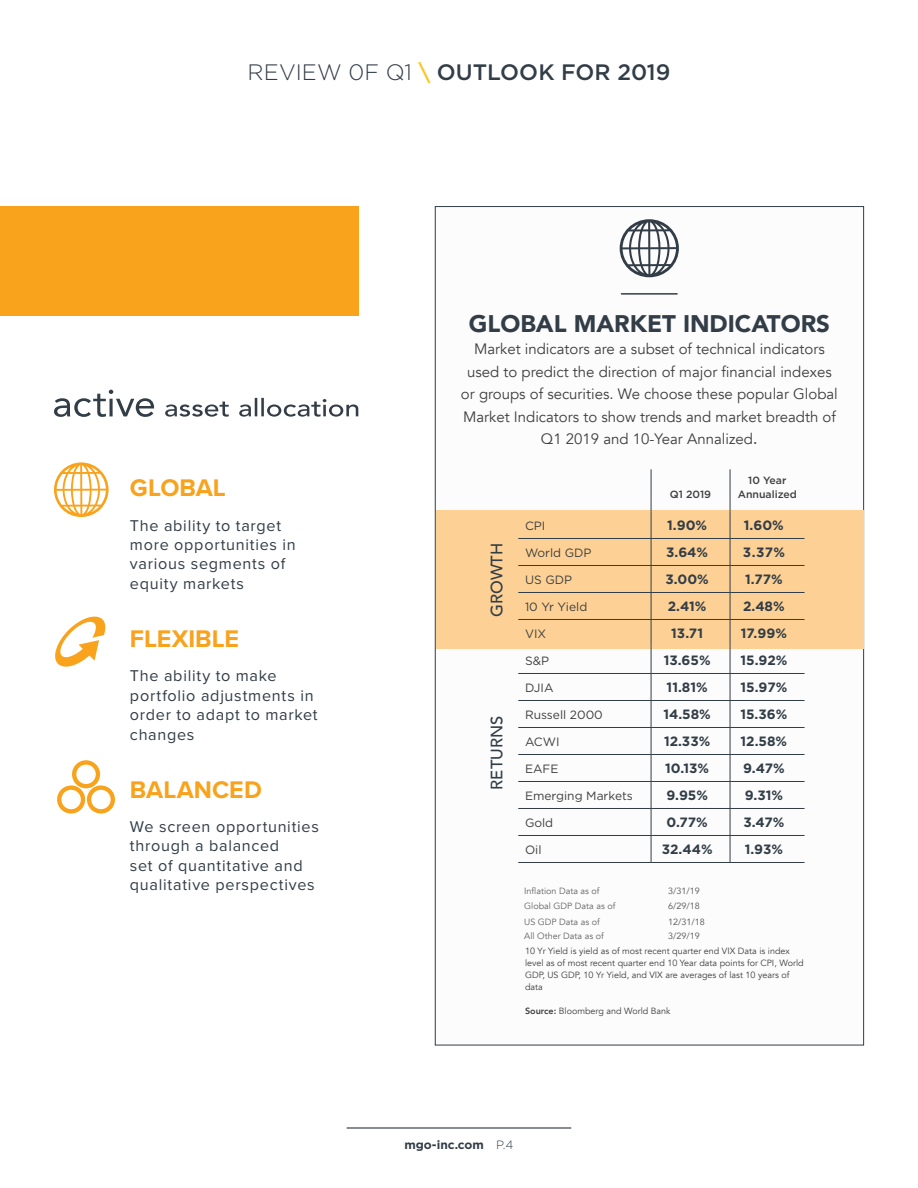
<style>
.page{position:relative;width:918px;height:1188px;background:#fff}
.page>*{position:absolute;margin:0;border:0;box-sizing:border-box;transform-origin:0 0}
.Allocation_Headings2{font:700 24.9px "Proxima Nova";color:#f9a21c}
.t1{font:900 24px "Avenir";color:#323d47}
.t2{font:500 22.35px "Gotham";color:#323d47}
.t3{font:500 16.5px "Avenir";color:#323d47}
.t4{font:16.2px/19.4px "Proxima Nova";letter-spacing:.045em;color:#323d47}
.t5{font:15px/22.5px "Avenir";color:#3e3e3f;text-align:center}
.t6{font:700 13.5px "Gotham";color:#323d47}
.t7{font:12px "Gotham";color:#3e3e3f}
.t8{font:700 12px "Gotham";color:#323d47}
.t9{font:500 10.5px/13.5px "Gotham";color:#3e3e3f;text-align:center}
.t10{font:9px/12px "Avenir";color:#3e3e3f}
.t11{font:9px "Avenir";color:#616265}
.t12{font:9px "Avenir";color:#616265}
.s1{font-weight:300}
.s2{color:#fec422}
.s3{font-size:18px}
.s4{font-weight:800}
</style>
<div class="page">
<hr style="left:347px;top:1127px;width:224px;height:2px;background:#323d47">
<div style="left:436px;top:511px;width:427px;height:138px;background:#fdd195"></div>
<hr style="left:518px;top:619px;width:133px;height:1px;background:#323d47">
<hr style="left:651px;top:619px;width:79px;height:1px;background:#323d47">
<hr style="left:730px;top:619px;width:75px;height:1px;background:#323d47">
<hr style="left:518px;top:592px;width:133px;height:1px;background:#323d47">
<hr style="left:651px;top:592px;width:79px;height:1px;background:#323d47">
<hr style="left:730px;top:592px;width:75px;height:1px;background:#323d47">
<hr style="left:518px;top:538px;width:133px;height:1px;background:#323d47">
<hr style="left:651px;top:538px;width:79px;height:1px;background:#323d47">
<hr style="left:730px;top:538px;width:75px;height:1px;background:#323d47">
<hr style="left:518px;top:565px;width:133px;height:1px;background:#323d47">
<hr style="left:651px;top:565px;width:79px;height:1px;background:#323d47">
<hr style="left:730px;top:565px;width:75px;height:1px;background:#323d47">
<hr style="left:651px;top:469px;width:1px;height:42px;background:#323d47">
<hr style="left:730px;top:469px;width:1px;height:42px;background:#323d47">
<hr style="left:518px;top:673px;width:133px;height:1px;background:#323d47">
<hr style="left:651px;top:673px;width:79px;height:1px;background:#323d47">
<hr style="left:730px;top:673px;width:75px;height:1px;background:#323d47">
<hr style="left:518px;top:700px;width:133px;height:1px;background:#323d47">
<hr style="left:651px;top:700px;width:79px;height:1px;background:#323d47">
<hr style="left:730px;top:700px;width:75px;height:1px;background:#323d47">
<hr style="left:518px;top:727px;width:133px;height:1px;background:#323d47">
<hr style="left:651px;top:727px;width:79px;height:1px;background:#323d47">
<hr style="left:730px;top:727px;width:75px;height:1px;background:#323d47">
<hr style="left:518px;top:754px;width:133px;height:1px;background:#323d47">
<hr style="left:651px;top:754px;width:79px;height:1px;background:#323d47">
<hr style="left:730px;top:754px;width:75px;height:1px;background:#323d47">
<hr style="left:518px;top:781px;width:133px;height:1px;background:#323d47">
<hr style="left:651px;top:781px;width:79px;height:1px;background:#323d47">
<hr style="left:730px;top:781px;width:75px;height:1px;background:#323d47">
<hr style="left:518px;top:808px;width:133px;height:1px;background:#323d47">
<hr style="left:651px;top:808px;width:79px;height:1px;background:#323d47">
<hr style="left:730px;top:808px;width:75px;height:1px;background:#323d47">
<hr style="left:518px;top:835px;width:133px;height:1px;background:#323d47">
<hr style="left:651px;top:835px;width:79px;height:1px;background:#323d47">
<svg style="left:651px;top:511px;width:1px;height:351px"></svg>
<hr style="left:730px;top:835px;width:75px;height:1px;background:#323d47">
<svg style="left:730px;top:511px;width:1px;height:351px"></svg>
<hr style="left:518px;top:862px;width:133px;height:1px;background:#323d47">
<hr style="left:651px;top:862px;width:79px;height:1px;background:#323d47">
<hr style="left:730px;top:862px;width:75px;height:1px;background:#323d47">
<svg style="left:54px;top:390px;width:100px;height:27px"></svg>
<svg style="left:165px;top:398px;width:193px;height:19px"></svg>
<div style="left:72px;top:760px;width:28px;height:28px;border:4px solid #f9a21c;border-radius:50%"></div>
<div style="left:57px;top:785px;width:28px;height:29px;border:4px solid #f9a21c;border-radius:50%"></div>
<div style="left:87px;top:785px;width:28px;height:29px;border:4px solid #f9a21c;border-radius:50%"></div>
<svg style="left:55px;top:616px;width:51px;height:51px"></svg>
<svg style="left:54px;top:462px;width:55px;height:55px"></svg>
<svg style="left:620px;top:219px;width:59px;height:58px"></svg>
<hr style="left:621px;top:293px;width:56px;height:2px;background:#323d47">
<div style="left:0;top:207px;width:358px;height:109px;background:#f9a21c"></div>
<h3 class="t2" style="left:248px;top:58px;width:424px"><span class="s1">REVIEW 0F Q1</span> <span class="s2">\</span> OUTLOOK FOR 2019</h3>
<p class="Allocation_Headings2" style="left:130px;top:473px;width:97px">GLOBAL</p>
<p class="t4" style="left:130px;top:516px;width:167px">The ability to target more opportunities in various segments of equity markets</p>
<p class="Allocation_Headings2" style="left:130px;top:624px;width:111px">FLEXIBLE</p>
<p class="t4" style="left:130px;top:667px;width:189px">The ability to make portfolio adjustments in order to adapt to market changes</p>
<p class="Allocation_Headings2" style="left:130px;top:775px;width:134px">BALANCED</p>
<p class="t4" style="left:130px;top:817px;width:190px">We screen opportunities through a balanced<br>set of quantitative and qualitative perspectives</p>
<p class="t1" style="left:469px;top:303px;width:363px">GLOBAL MARKET INDICATORS</p>
<p class="t5" style="left:461px;top:338px;width:378px">Market indicators are a subset of technical indicators used to predict the direction of major financial indexes or groups of securities. We choose these popular Global Market Indicators to show trends and market breadth of Q1 2019 and 10-Year Annalized<span class="s3">.</span></p>
<p class="t3" style="left:483px;top:617px;width:76px;rotate:-90deg">GROWTH</p>
<p class="t3" style="left:483px;top:790px;width:75px;rotate:-90deg">RETURNS</p>
<p class="t9" style="left:670px;top:487px;width:43px">Q1 2019</p>
<p class="t9" style="left:738px;top:474px;width:61px">10 Year<br>Annualized</p>
<p class="t7" style="left:525px;top:518px;width:22px">CPI</p>
<p class="t6" style="left:667px;top:517px;width:41px">1.90%</p>
<p class="t6" style="left:744px;top:517px;width:41px">1.60%</p>
<p class="t7" style="left:525px;top:545px;width:68px">World GDP</p>
<p class="t6" style="left:666px;top:544px;width:44px">3.64%</p>
<p class="t6" style="left:743px;top:544px;width:44px">3.37%</p>
<p class="t7" style="left:525px;top:572px;width:49px">US GDP</p>
<p class="t6" style="left:666px;top:571px;width:45px">3.00%</p>
<p class="t6" style="left:745px;top:571px;width:39px">1.77%</p>
<p class="t7" style="left:525px;top:599px;width:64px">10 Yr Yield</p>
<p class="t6" style="left:668px;top:598px;width:40px">2.41%</p>
<p class="t6" style="left:743px;top:598px;width:43px">2.48%</p>
<p class="t7" style="left:525px;top:626px;width:23px">VIX</p>
<p class="t6" style="left:671px;top:625px;width:33px">13.71</p>
<p class="t6" style="left:741px;top:625px;width:48px">17.99%</p>
<p class="t7" style="left:525px;top:653px;width:26px">S&amp;P</p>
<p class="t6" style="left:664px;top:652px;width:48px">13.65%</p>
<p class="t6" style="left:740px;top:652px;width:48px">15.92%</p>
<p class="t7" style="left:525px;top:680px;width:30px">DJIA</p>
<p class="t6" style="left:667px;top:679px;width:43px">11.81%</p>
<p class="t6" style="left:741px;top:679px;width:48px">15.97%</p>
<p class="t7" style="left:525px;top:707px;width:79px">Russell 2000</p>
<p class="t6" style="left:663px;top:706px;width:49px">14.58%</p>
<p class="t6" style="left:740px;top:706px;width:48px">15.36%</p>
<p class="t7" style="left:525px;top:734px;width:36px">ACWI</p>
<p class="t6" style="left:664px;top:733px;width:48px">12.33%</p>
<p class="t6" style="left:741px;top:733px;width:48px">12.58%</p>
<p class="t7" style="left:525px;top:761px;width:35px">EAFE</p>
<p class="t6" style="left:665px;top:760px;width:46px">10.13%</p>
<p class="t6" style="left:743px;top:760px;width:43px">9.47%</p>
<p class="t7" style="left:525px;top:788px;width:109px">Emerging Markets</p>
<p class="t6" style="left:666px;top:787px;width:43px">9.95%</p>
<p class="t6" style="left:745px;top:787px;width:40px">9.31%</p>
<p class="t7" style="left:525px;top:815px;width:30px">Gold</p>
<p class="t6" style="left:666px;top:814px;width:43px">0.77%</p>
<p class="t6" style="left:743px;top:814px;width:43px">3.47%</p>
<p class="t7" style="left:525px;top:842px;width:18px">Oil</p>
<p class="t6" style="left:662px;top:841px;width:52px">32.44%</p>
<p class="t6" style="left:745px;top:841px;width:40px">1.93%</p>
<p class="t11" style="left:524px;top:885px;width:77px">Inflation Data as of</p>
<p class="t12" style="left:668px;top:883px;width:33px">3/31/19</p>
<p class="t11" style="left:524px;top:901px;width:93px">Global GDP Data as of</p>
<p class="t12" style="left:668px;top:899px;width:33px">6/29/18</p>
<p class="t11" style="left:524px;top:917px;width:77px">US GDP Data as of</p>
<p class="t12" style="left:668px;top:915px;width:38px">12/31/18</p>
<p class="t11" style="left:524px;top:930px;width:81px">All Other Data as of</p>
<p class="t12" style="left:668px;top:928px;width:33px">3/29/19</p>
<p class="t10" style="left:525px;top:945px;width:280px">10 Yr Yield is yield as of most recent quarter end VIX Data is index level as of most recent quarter end 10 Year data points for CPI, World GDP, US GDP, 10 Yr Yield, and VIX are averages of last 10 years of data</p>
<p class="t10" style="left:525px;top:1005px;width:147px"><span class="s4">Source:</span> Bloomberg and World Bank</p>
<p class="t8" style="left:404px;top:1137px;width:111px">mgo-inc.com <span class="s1">P.4</span></p>
</div>
